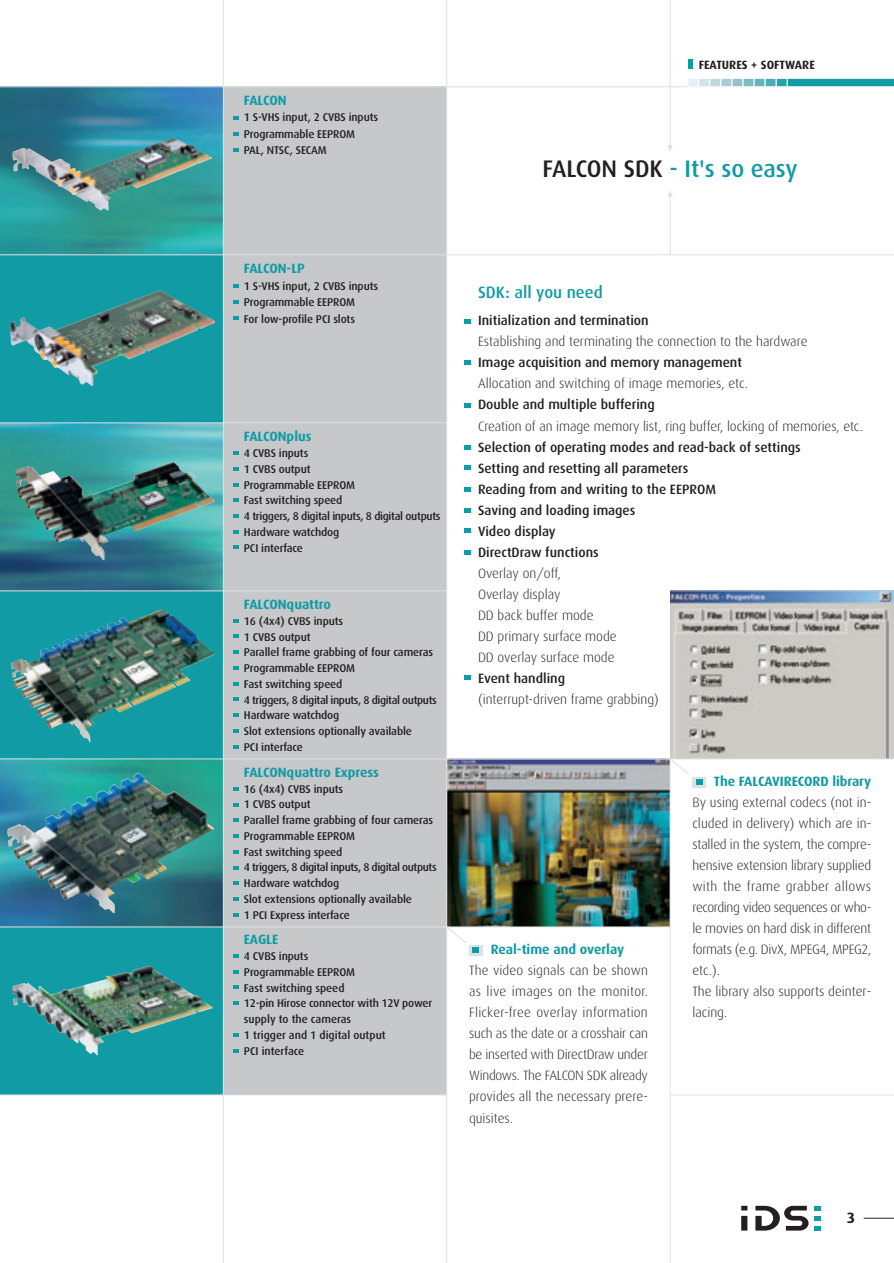
<style>
.page{position:relative;width:894px;height:1263px;background:#fff}
.page>*{position:absolute;margin:0;border:0;box-sizing:border-box;transform-origin:0 0}
.t1{font:500 24px "Dax";color:#119ba4}
.t2{font:500 16.5px "Dax";color:#119ba4}
.t3{font:700 15px "Dax";color:#231f20}
.t4{font:300 13.5px/21px "Dax";color:#231f20}
.t5{font:500 13.5px/21px "Dax";color:#231f20}
.t6{font:700 13.5px "Dax";color:#119ba4}
.t7{font:700 12px "Dax";color:#231f20}
.t8{font:500 11.25px/15.8px "Dax";letter-spacing:-.01em;color:#231f20}
.s1{color:#231f20}
</style>
<div class="page">
<img style="left:447px;top:759px;width:222px;height:167px">
<svg style="left:0;top:927px;width:223px;height:167px;background:#25969a"></svg>
<img style="left:153px;top:967px;width:57px;height:38px">
<img style="left:0;top:759px;width:223px;height:167px">
<img style="left:0;top:591px;width:223px;height:167px">
<img style="left:172px;top:615px;width:43px;height:51px">
<img style="left:0;top:423px;width:223px;height:167px">
<svg style="left:0;top:255px;width:223px;height:167px;background:#28969b"></svg>
<img style="left:162px;top:323px;width:53px;height:22px">
<img style="left:0;top:87px;width:223px;height:167px">
<div style="left:223px;top:87px;width:223px;height:1007px;background:#c7c8ca"></div>
<hr style="left:0;top:86px;width:893px;height:1px;background:#e0e1e3">
<hr style="left:0;top:254px;width:893px;height:1px;background:#e0e1e3">
<hr style="left:0;top:422px;width:446px;height:1px;background:#e0e1e3">
<hr style="left:0;top:590px;width:446px;height:1px;background:#e0e1e3">
<hr style="left:0;top:1094px;width:446px;height:1px;background:#e0e1e3">
<hr style="left:0;top:926px;width:670px;height:1px;background:#e0e1e3">
<hr style="left:223px;top:0;width:1px;height:1262px;background:#e0e1e3">
<hr style="left:446px;top:0;width:1px;height:1262px;background:#e0e1e3">
<hr style="left:669px;top:196px;width:1px;height:59px;background:#e0e1e3">
<svg style="left:668px;top:191px;width:4px;height:6px"></svg>
<hr style="left:863px;top:1217px;width:30px;height:1px;background:#231f20">
<div style="left:687px;top:78px;width:12px;height:9px;background:#e7f1f3;border:1px solid #fff"></div>
<div style="left:698px;top:78px;width:12px;height:9px;background:#cfe5e8;border:1px solid #fff"></div>
<div style="left:709px;top:78px;width:12px;height:9px;background:#bbd9de;border:1px solid #fff"></div>
<div style="left:720px;top:78px;width:12px;height:9px;background:#a6ced4;border:1px solid #fff"></div>
<div style="left:731px;top:78px;width:12px;height:9px;background:#90c4ca;border:1px solid #fff"></div>
<div style="left:742px;top:78px;width:12px;height:9px;background:#7bbbc2;border:1px solid #fff"></div>
<div style="left:753px;top:78px;width:12px;height:9px;background:#65b3bb;border:1px solid #fff"></div>
<div style="left:764px;top:78px;width:12px;height:9px;background:#4eaab3;border:1px solid #fff"></div>
<div style="left:775px;top:78px;width:12px;height:9px;background:#28a1ac;border:1px solid #fff"></div>
<svg style="left:786px;top:78px;width:107px;height:9px"></svg>
<hr style="left:688px;top:59px;width:4px;height:10px;background:#119ba4">
<hr style="left:669px;top:0;width:1px;height:145px;background:#e0e1e3">
<svg style="left:668px;top:145px;width:4px;height:6px"></svg>
<hr style="left:670px;top:1094px;width:223px;height:1px;background:#e0e1e3">
<img style="left:670px;top:590px;width:223px;height:168px">
<hr style="left:0;top:758px;width:893px;height:1px;background:#e0e1e3">
<hr style="left:669px;top:759px;width:1px;height:503px;background:#e0e1e3">
<svg style="left:755px;top:1205px;width:53px;height:25px"></svg>
<svg style="left:741px;top:1205px;width:6px;height:25px"></svg>
<svg style="left:814px;top:1206px;width:7px;height:24px"></svg>
<img style="left:153px;top:829px;width:61px;height:45px">
<img style="left:141px;top:158px;width:71px;height:28px">
<img style="left:184px;top:472px;width:31px;height:41px">
<svg style="left:233px;top:451px;width:5px;height:4px"></svg>
<svg style="left:233px;top:467px;width:5px;height:4px"></svg>
<svg style="left:233px;top:483px;width:5px;height:3px"></svg>
<svg style="left:233px;top:498px;width:5px;height:4px"></svg>
<svg style="left:233px;top:514px;width:5px;height:4px"></svg>
<svg style="left:233px;top:530px;width:5px;height:3px"></svg>
<svg style="left:233px;top:545px;width:5px;height:4px"></svg>
<svg style="left:233px;top:619px;width:5px;height:3px"></svg>
<svg style="left:233px;top:634px;width:5px;height:4px"></svg>
<svg style="left:233px;top:650px;width:5px;height:4px"></svg>
<svg style="left:233px;top:666px;width:5px;height:4px"></svg>
<svg style="left:233px;top:682px;width:5px;height:3px"></svg>
<svg style="left:233px;top:697px;width:5px;height:4px"></svg>
<svg style="left:233px;top:713px;width:5px;height:4px"></svg>
<svg style="left:233px;top:729px;width:5px;height:4px"></svg>
<svg style="left:233px;top:745px;width:5px;height:3px"></svg>
<svg style="left:233px;top:284px;width:5px;height:4px"></svg>
<svg style="left:233px;top:300px;width:5px;height:4px"></svg>
<svg style="left:233px;top:316px;width:5px;height:4px"></svg>
<svg style="left:233px;top:116px;width:5px;height:4px"></svg>
<svg style="left:233px;top:132px;width:5px;height:4px"></svg>
<svg style="left:233px;top:148px;width:5px;height:4px"></svg>
<svg style="left:233px;top:787px;width:5px;height:3px"></svg>
<svg style="left:233px;top:803px;width:5px;height:3px"></svg>
<svg style="left:233px;top:818px;width:5px;height:4px"></svg>
<svg style="left:233px;top:834px;width:5px;height:4px"></svg>
<svg style="left:233px;top:850px;width:5px;height:4px"></svg>
<svg style="left:233px;top:866px;width:5px;height:3px"></svg>
<svg style="left:233px;top:881px;width:5px;height:4px"></svg>
<svg style="left:233px;top:897px;width:5px;height:4px"></svg>
<svg style="left:233px;top:913px;width:5px;height:4px"></svg>
<svg style="left:233px;top:954px;width:5px;height:3px"></svg>
<svg style="left:233px;top:970px;width:5px;height:3px"></svg>
<svg style="left:233px;top:985px;width:5px;height:4px"></svg>
<svg style="left:233px;top:1001px;width:5px;height:4px"></svg>
<svg style="left:233px;top:1033px;width:5px;height:3px"></svg>
<svg style="left:233px;top:1049px;width:5px;height:3px"></svg>
<svg style="left:469px;top:945px;width:14px;height:10px"></svg>
<svg style="left:445px;top:925px;width:34px;height:27px"></svg>
<svg style="left:464px;top:319px;width:6px;height:5px"></svg>
<svg style="left:464px;top:360px;width:6px;height:4px"></svg>
<svg style="left:464px;top:445px;width:6px;height:5px"></svg>
<svg style="left:464px;top:403px;width:6px;height:5px"></svg>
<svg style="left:464px;top:465px;width:6px;height:5px"></svg>
<svg style="left:464px;top:487px;width:6px;height:4px"></svg>
<svg style="left:464px;top:508px;width:6px;height:4px"></svg>
<svg style="left:464px;top:528px;width:6px;height:5px"></svg>
<svg style="left:464px;top:550px;width:6px;height:5px"></svg>
<svg style="left:464px;top:675px;width:6px;height:5px"></svg>
<svg style="left:692px;top:777px;width:14px;height:10px"></svg>
<svg style="left:669px;top:758px;width:33px;height:26px"></svg>
<p class="t6" style="left:244px;top:94px;width:44px">FALCON</p>
<p class="t8" style="left:244px;top:110px;width:136px;line-height:16.5px">1 S-VHS input, 2 CVBS inputs<br>Programmable EEPROM<br>PAL, NTSC, SECAM</p>
<p class="t7" style="left:698px;top:59px;width:117px">FEATURES + SOFTWARE</p>
<h1 class="t1" style="left:542px;top:159px;width:257px"><span class="s1">FALCON SDK</span> - It's so easy</h1>
<p class="t6" style="left:244px;top:263px;width:63px">FALCON-LP</p>
<p class="t8" style="left:244px;top:278px;width:136px;line-height:16.5px">1 S-VHS input, 2 CVBS inputs<br>Programmable EEPROM<br>For low-profile PCI slots</p>
<p class="t6" style="left:244px;top:431px;width:69px">FALCONplus</p>
<p class="t8" style="left:244px;top:446px;width:198px">4 CVBS inputs<br>1 CVBS output<br>Programmable EEPROM<br>Fast switching speed<br>4 triggers, 8 digital inputs, 8 digital outputs<br>Hardware watchdog<br>PCI interface</p>
<p class="t6" style="left:244px;top:598px;width:89px">FALCONquattro</p>
<p class="t8" style="left:244px;top:613px;width:194px">16 (4x4) CVBS inputs<br>1 CVBS output<br>Parallel frame grabbing of four cameras<br>Programmable EEPROM<br>Fast switching speed<br>4 triggers, 8 digital inputs, 8 digital outputs<br>Hardware watchdog<br>Slot extensions optionally available<br>PCI interface</p>
<p class="t6" style="left:244px;top:766px;width:136px">FALCONquattro Express</p>
<p class="t8" style="left:244px;top:781px;width:194px">16 (4x4) CVBS inputs<br>1 CVBS output<br>Parallel frame grabbing of four cameras<br>Programmable EEPROM<br>Fast switching speed<br>4 triggers, 8 digital inputs, 8 digital outputs<br>Hardware watchdog<br>Slot extensions optionally available<br>1 PCI Express interface</p>
<p class="t6" style="left:244px;top:933px;width:36px">EAGLE</p>
<p class="t8" style="left:244px;top:949px;width:190px">4 CVBS inputs<br>Programmable EEPROM<br>Fast switching speed<br>12-pin Hirose connector with 12V power supply to the cameras<br>1 trigger and 1 digital output<br>PCI interface</p>
<h2 class="t2" style="left:478px;top:285px;width:126px">SDK: all you need</h2>
<p class="t5" style="left:478px;top:311px;width:172px">Initialization and termination</p>
<p class="t4" style="left:478px;top:332px;width:331px">Establishing and terminating the connection to the hardware</p>
<p class="t5" style="left:478px;top:353px;width:265px">Image acquisition and memory management</p>
<p class="t4" style="left:478px;top:374px;width:271px">Allocation and switching of image memories, etc.</p>
<p class="t5" style="left:478px;top:395px;width:178px">Double and multiple buffering</p>
<p class="t4" style="left:478px;top:416px;width:386px">Creation of an image memory list, ring buffer, locking of memories, etc.</p>
<p class="t5" style="left:478px;top:437px;width:324px">Selection of operating modes and read-back of settings<br>Setting and resetting all parameters<br>Reading from and writing to the EEPROM<br>Saving and loading images<br>Video display<br>DirectDraw functions</p>
<p class="t4" style="left:478px;top:563px;width:140px">Overlay on/off,<br>Overlay display<br>DD back buffer mode<br>DD primary surface mode<br>DD overlay surface mode</p>
<p class="t5" style="left:478px;top:668px;width:89px">Event handling</p>
<p class="t4" style="left:478px;top:689px;width:182px">(interrupt-driven frame grabbing)</p>
<p class="t6" style="left:491px;top:943px;width:135px">Real-time and overlay</p>
<p class="t4" style="left:469px;top:961px;width:180px;text-align:justify">The video signals can be shown as live images on the monitor.<br>Flicker-free overlay information such as the date or a crosshair can be inserted with DirectDraw under Windows. The FALCON SDK already provides all the necessary prere&shy;quisites.</p>
<p class="t6" style="left:713px;top:776px;width:159px">The FALCAVIRECORD library</p>
<p class="t4" style="left:692px;top:793px;width:180px">By using external codecs (not in&shy;cluded in delivery) which are in&shy;stalled in the system, the compre&shy;hensive extension library supplied with the frame grabber allows recording video sequences or who&shy;le movies on hard disk in different formats (e.g. DivX, MPEG4, MPEG2, etc.).<br>The library also supports deinter&shy;lacing.</p>
<h3 class="t3" style="left:846px;top:1211px;width:10px">3</h3>
</div>
